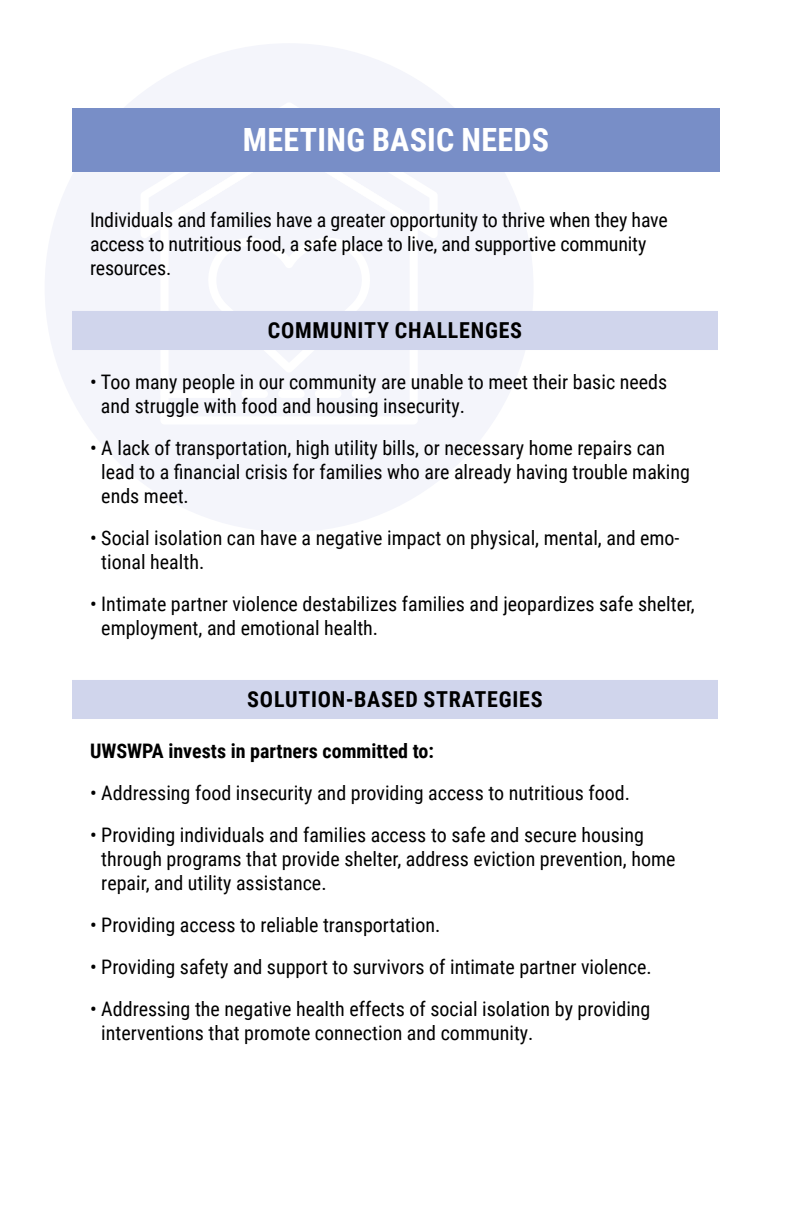
<style>
.page{position:relative;width:792px;height:1224px;background:#fff}
.page>*{position:absolute;margin:0;border:0;box-sizing:border-box;transform-origin:0 0}
.t1{font:700 32px "Roboto Condensed";letter-spacing:.01em;color:#fff}
.t2{font:700 22px "Roboto Condensed";letter-spacing:.035em;color:#000}
.t3{font:20px/24px "Roboto Condensed";color:#000}
.t4{font:700 20px "Roboto Condensed";color:#000}
</style>
<div class="page">
<div style="left:45px;top:43px;width:489px;height:489px;background:#f4f5fb;border-radius:50%"></div>
<svg style="left:161px;top:238px;width:256px;height:72px"></svg>
<svg style="left:141px;top:103px;width:297px;height:135px"></svg>
<svg style="left:205px;top:238px;width:168px;height:72px"></svg>
<div style="left:72px;top:108px;width:648px;height:63px;background:#788ec7"></div>
<svg style="left:72px;top:311px;width:646px;height:408px"></svg>
<h1 class="t1" style="left:243px;top:117px;width:308px">MEETING BASIC NEEDS</h1>
<p class="t3" style="left:90px;top:207px;width:579px">Individuals and families have a greater opportunity to thrive when they have access to nutritious food, a safe place to live, and supportive community resources.</p>
<p class="t2" style="left:268px;top:315px;width:256px">COMMUNITY CHALLENGES</p>
<p class="t3" style="left:101px;top:369px;width:568px;text-indent:-11px">• Too many people in our community are unable to meet their basic needs and struggle with food and housing insecurity.</p>
<p class="t3" style="left:101px;top:435px;width:590px;text-indent:-11px">• A lack of transportation, high utility bills, or necessary home repairs can lead to a financial crisis for families who are already having trouble making ends meet.</p>
<p class="t3" style="left:101px;top:525px;width:580px;text-indent:-11px">• Social isolation can have a negative impact on physical, mental, and emo&shy;tional health.</p>
<p class="t3" style="left:101px;top:591px;width:595px;text-indent:-11px">• Intimate partner violence destabilizes families and jeopardizes safe shelter, employment, and emotional health.</p>
<p class="t2" style="left:247px;top:684px;width:297px">SOLUTION-BASED STRATEGIES</p>
<p class="t4" style="left:90px;top:737px;width:346px">UWSWPA invests in partners committed to:</p>
<p class="t3" style="left:90px;top:780px;width:542px">• Addressing food insecurity and providing access to nutritious food.</p>
<p class="t3" style="left:101px;top:822px;width:576px;text-indent:-11px">• Providing individuals and families access to safe and secure housing through programs that provide shelter, address eviction prevention, home repair, and utility assistance.</p>
<p class="t3" style="left:90px;top:912px;width:352px">• Providing access to reliable transportation.</p>
<p class="t3" style="left:90px;top:954px;width:563px">• Providing safety and support to survivors of intimate partner violence.</p>
<p class="t3" style="left:101px;top:996px;width:551px;text-indent:-11px">• Addressing the negative health effects of social isolation by providing interventions that promote connection and community.</p>
</div>
